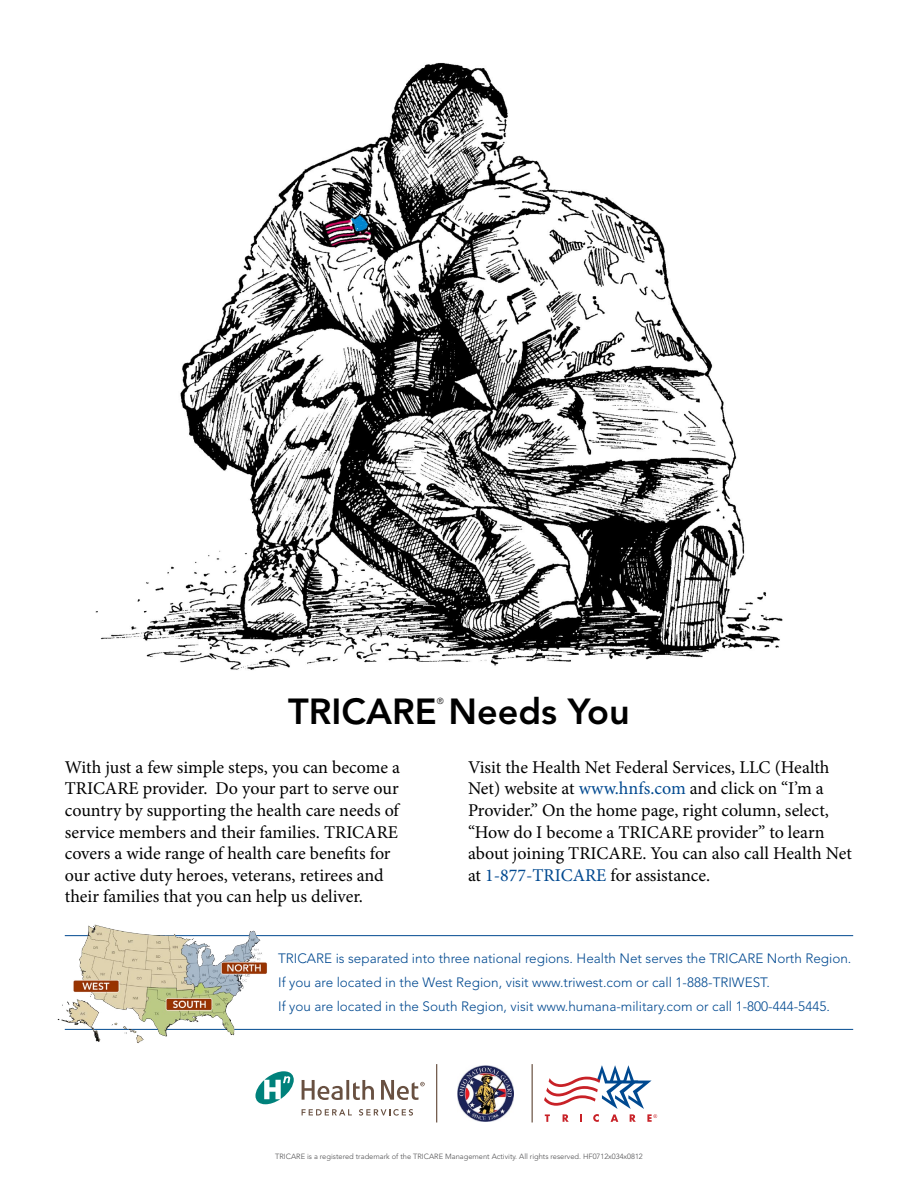
<style>
.page{position:relative;width:918px;height:1188px;background:#fff}
.page>*{position:absolute;margin:0;border:0;box-sizing:border-box;transform-origin:0 0}
.t1{font:800 36px "Avenir LT Std";color:#000}
.t2{font:18px/21.6px "Minion Pro";color:#000}
.t3{font:300 13.5px/24px "Avenir LT Std";color:#004990}
.t4{font:300 8.7px "Avenir LT Std";color:#000}
.t5{font:300 7.5px "Avenir LT Std";color:#4d4d4f}
.s1{color:#004990}
</style>
<div class="page">
<hr style="left:65px;top:935px;width:788px;height:1px;background:#004990">
<hr style="left:65px;top:1029px;width:788px;height:1px;background:#004990">
<img style="left:57px;top:924px;width:222px;height:119px">
<hr style="left:436px;top:1064px;width:1px;height:58px;background:#685041">
<svg style="left:255px;top:1071px;width:39px;height:33px"></svg>
<svg style="left:302px;top:1080px;width:72px;height:20px"></svg>
<svg style="left:381px;top:1080px;width:44px;height:20px"></svg>
<svg style="left:302px;top:1109px;width:50px;height:6px"></svg>
<svg style="left:359px;top:1109px;width:54px;height:7px"></svg>
<svg style="left:544px;top:1065px;width:113px;height:57px"></svg>
<hr style="left:532px;top:1064px;width:1px;height:58px;background:#685041">
<img style="left:458px;top:1066px;width:55px;height:56px">
<img style="left:95px;top:62px;width:688px;height:608px">
<h1 class="t1" style="left:288px;top:690px;width:343px">TRICARE Needs You</h1>
<p class="t4" style="left:437px;top:695px;width:8px">®</p>
<p class="t2" style="left:65px;top:756px;width:337px">With just a few simple steps, you can become a TRICARE provider. Do your part to serve our country by supporting the health care needs of service members and their families. TRICARE covers a wide range of health care benefits for our active duty heroes, veterans, retirees and their families that you can help us deliver.</p>
<p class="t2" style="left:468px;top:756px;width:385px">Visit the Health Net Federal Services, LLC (Health Net) website at <span class="s1">www.hnfs.com</span> and click on “I’m a Provider.” On the home page, right column, select, “How do I become a TRICARE provider” to learn about joining TRICARE. You can also call Health Net at <span class="s1">1-877-TRICARE</span> for assistance.</p>
<p class="t3" style="left:278px;top:946px;width:575px">TRICARE is separated into three national regions. Health Net serves the TRICARE North Region.<br>If you are located in the West Region, visit www.triwest.com or call 1-888-TRIWEST.<br>If you are located in the South Region, visit www.humana-military.com or call 1-800-444-5445.</p>
<p class="t5" style="left:275px;top:1152px;width:369px">TRICARE is a registered trademark of the TRICARE Management Activity. All rights reserved. HF0712x034x0812</p>
</div>
